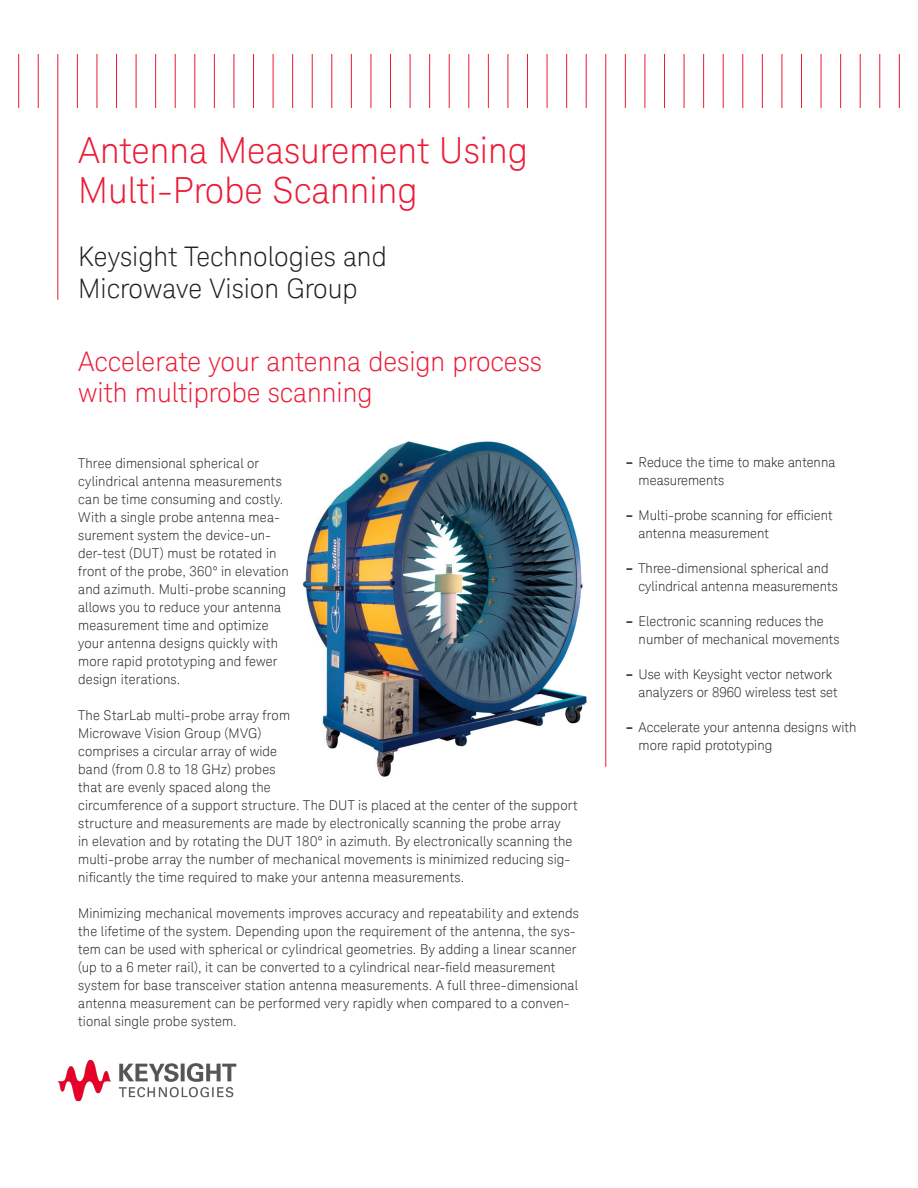
<style>
.page{position:relative;width:918px;height:1188px;background:#fff}
.page>*{position:absolute;margin:0;border:0;box-sizing:border-box;transform-origin:0 0}
.t1{font:300 36px/40.5px "Keysight Sans";color:#ed1a36}
.Header_1_-_Navy_Blue{font:300 27px/31.5px "Keysight Sans";color:#ed1a36}
.t2{font:300 27px "Keysight Sans";color:#231f20}
.t3{font:300 13.5px/18px "Keysight Sans";letter-spacing:.005em;color:#231f20}
.s1{font-weight:700}
</style>
<div class="page">
<img style="left:302px;top:441px;width:285px;height:336px">
<img style="left:57px;top:1060px;width:180px;height:42px">
<hr style="left:18px;top:54px;width:1px;height:54px;background:#ed1a36">
<hr style="left:57px;top:54px;width:1px;height:246px;background:#ed1a36">
<hr style="left:77px;top:54px;width:1px;height:54px;background:#ed1a36">
<hr style="left:97px;top:54px;width:1px;height:54px;background:#ed1a36">
<hr style="left:116px;top:54px;width:1px;height:54px;background:#ed1a36">
<hr style="left:136px;top:54px;width:1px;height:54px;background:#ed1a36">
<hr style="left:155px;top:54px;width:1px;height:54px;background:#ed1a36">
<hr style="left:175px;top:54px;width:1px;height:54px;background:#ed1a36">
<hr style="left:194px;top:54px;width:1px;height:54px;background:#ed1a36">
<hr style="left:214px;top:54px;width:1px;height:54px;background:#ed1a36">
<hr style="left:234px;top:54px;width:1px;height:54px;background:#ed1a36">
<hr style="left:253px;top:54px;width:1px;height:54px;background:#ed1a36">
<hr style="left:292px;top:54px;width:1px;height:54px;background:#ed1a36">
<hr style="left:312px;top:54px;width:1px;height:54px;background:#ed1a36">
<hr style="left:331px;top:54px;width:1px;height:54px;background:#ed1a36">
<hr style="left:351px;top:54px;width:1px;height:54px;background:#ed1a36">
<hr style="left:371px;top:54px;width:1px;height:54px;background:#ed1a36">
<hr style="left:390px;top:54px;width:1px;height:54px;background:#ed1a36">
<hr style="left:410px;top:54px;width:1px;height:54px;background:#ed1a36">
<hr style="left:449px;top:54px;width:1px;height:54px;background:#ed1a36">
<hr style="left:488px;top:54px;width:1px;height:54px;background:#ed1a36">
<hr style="left:527px;top:54px;width:1px;height:54px;background:#ed1a36">
<hr style="left:566px;top:54px;width:1px;height:54px;background:#ed1a36">
<hr style="left:625px;top:54px;width:1px;height:54px;background:#ed1a36">
<hr style="left:645px;top:54px;width:1px;height:54px;background:#ed1a36">
<hr style="left:664px;top:54px;width:1px;height:54px;background:#ed1a36">
<hr style="left:684px;top:54px;width:1px;height:54px;background:#ed1a36">
<hr style="left:703px;top:54px;width:1px;height:54px;background:#ed1a36">
<hr style="left:723px;top:54px;width:1px;height:54px;background:#ed1a36">
<hr style="left:742px;top:54px;width:1px;height:54px;background:#ed1a36">
<hr style="left:762px;top:54px;width:1px;height:54px;background:#ed1a36">
<hr style="left:782px;top:54px;width:1px;height:54px;background:#ed1a36">
<hr style="left:38px;top:54px;width:1px;height:54px;background:#ed1a36">
<hr style="left:801px;top:54px;width:1px;height:54px;background:#ed1a36">
<hr style="left:821px;top:54px;width:1px;height:54px;background:#ed1a36">
<hr style="left:840px;top:54px;width:1px;height:54px;background:#ed1a36">
<hr style="left:860px;top:54px;width:1px;height:54px;background:#ed1a36">
<hr style="left:879px;top:54px;width:1px;height:54px;background:#ed1a36">
<hr style="left:899px;top:54px;width:1px;height:54px;background:#ed1a36">
<hr style="left:429px;top:54px;width:1px;height:54px;background:#ed1a36">
<hr style="left:468px;top:54px;width:1px;height:54px;background:#ed1a36">
<hr style="left:508px;top:54px;width:1px;height:54px;background:#ed1a36">
<hr style="left:547px;top:54px;width:1px;height:54px;background:#ed1a36">
<hr style="left:586px;top:54px;width:1px;height:54px;background:#ed1a36">
<hr style="left:605px;top:54px;width:1px;height:713px;background:#ed1a36">
<hr style="left:273px;top:54px;width:1px;height:54px;background:#ed1a36">
<p class="t1" style="left:78px;top:130px;width:451px">Antenna Measurement Using<br>Multi-Probe Scanning</p>
<p class="t2" style="left:78px;top:241px;width:310px">Keysight Technologies and</p>
<p class="t2" style="left:78px;top:273px;width:281px">Microwave Vision Group</p>
<p class="Header_1_-_Navy_Blue" style="left:78px;top:346px;width:465px">Accelerate your antenna design process with multiprobe scanning</p>
<p class="t3" style="left:78px;top:454px;width:212px">Three dimensional spherical or cylindrical antenna measurements can be time consuming and costly.<br>With a single probe antenna mea&shy;surement system the device-un&shy;der-test (DUT) must be rotated in front of the probe, 360° in elevation and azimuth. Multi-probe scanning allows you to reduce your antenna measurement time and optimize your antenna designs quickly with more rapid prototyping and fewer design iterations.</p>
<p class="t3" style="left:78px;top:706px;width:501px">The StarLab multi-probe array from<br>Microwave Vision Group (MVG)<br>comprises a circular array of wide<br>band (from 0.8 to 18 GHz) probes<br>that are evenly spaced along the<br>circumference of a support structure. The DUT is placed at the center of the support structure and measurements are made by electronically scanning the probe array<br>in elevation and by rotating the DUT 180° in azimuth. By electronically scanning the multi-probe array the number of mechanical movements is minimized reducing sig&shy;nificantly the time required to make your antenna measurements.</p>
<p class="t3" style="left:78px;top:904px;width:502px">Minimizing mechanical movements improves accuracy and repeatability and extends the lifetime of the system. Depending upon the requirement of the antenna, the sys&shy;tem can be used with spherical or cylindrical geometries. By adding a linear scanner (up to a 6 meter rail), it can be converted to a cylindrical near-field measurement system for base transceiver station antenna measurements. A full three-dimensional antenna measurement can be performed very rapidly when compared to a conven&shy;tional single probe system.</p>
<p class="t3" style="left:639px;top:454px;width:198px;text-indent:-13px"><span class="s1">–</span> Reduce the time to make antenna measurements</p>
<p class="t3" style="left:639px;top:507px;width:196px;text-indent:-13px"><span class="s1">–</span> Multi-probe scanning for efficient antenna measurement</p>
<p class="t3" style="left:639px;top:560px;width:201px;text-indent:-13px"><span class="s1">–</span> Three-dimensional spherical and cylindrical antenna measurements</p>
<p class="t3" style="left:639px;top:613px;width:202px;text-indent:-13px"><span class="s1">–</span> Electronic scanning reduces the number of mechanical movements</p>
<p class="t3" style="left:639px;top:666px;width:200px;text-indent:-13px"><span class="s1">–</span> Use with Keysight vector network analyzers or 8960 wireless test set</p>
<p class="t3" style="left:639px;top:719px;width:219px;text-indent:-13px"><span class="s1">–</span> Accelerate your antenna designs with more rapid prototyping</p>
</div>
